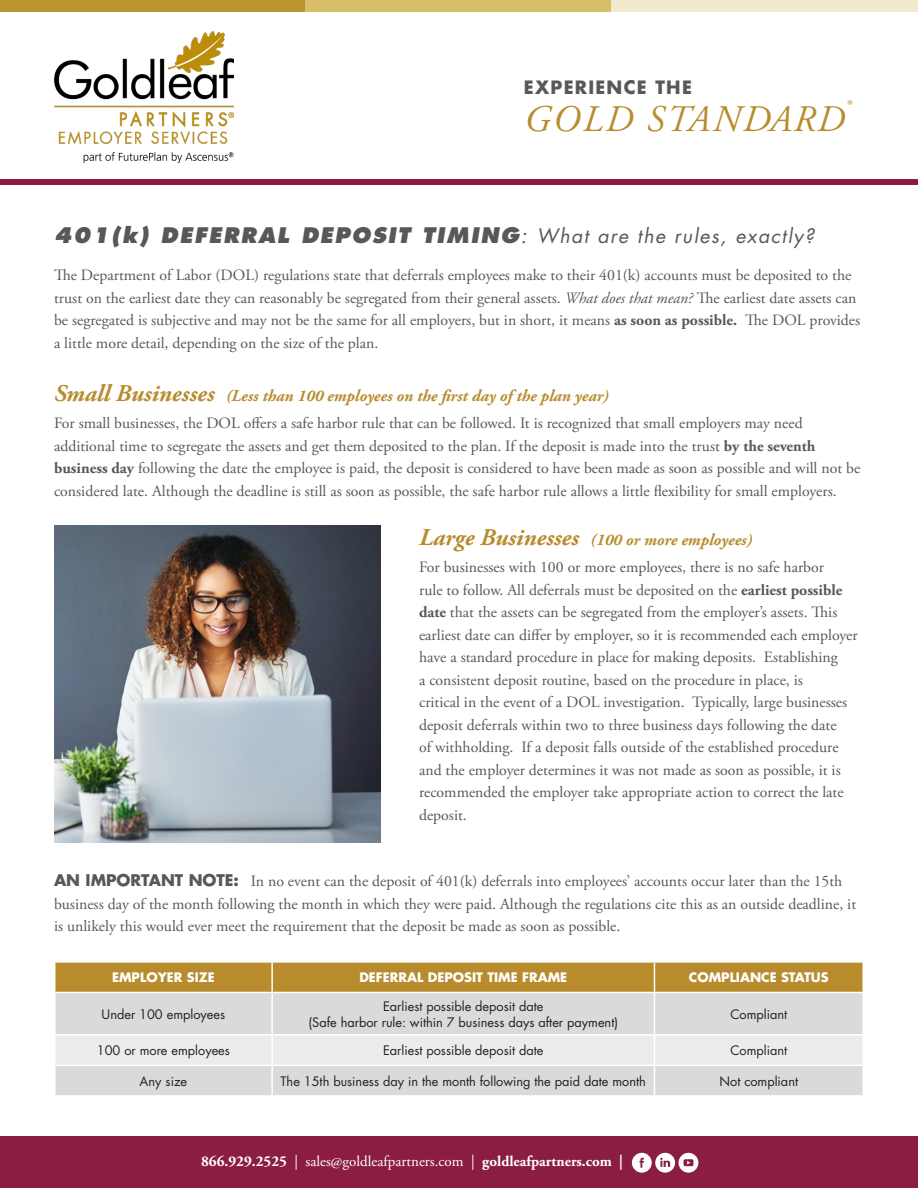
<style>
.page{position:relative;width:918px;height:1188px;background:#fff}
.page>*{position:absolute;margin:0;border:0;box-sizing:border-box;transform-origin:0 0}
.Body_Text{font:italic 37.5px "Adobe Garamond Pro";letter-spacing:.065em;color:#b88c2d}
.Gray_Subhead{font:italic 800 21px "Futura LT";letter-spacing:.075em;color:#57585a}
.Body_Text-2{font:700 18px "Futura";letter-spacing:.07em;color:#57585a}
.Body_Text-3{font:italic 17.55px "Adobe Garamond Pro";color:#b88c2d}
.t1{font:italic 700 16.5px "Adobe Garamond Pro";color:#b88c2d}
.Body_Text-4{font:15.75px/22.5px "Adobe Garamond Pro";color:#57585a}
.Body_Text_White{font:700 15px "Adobe Garamond Pro";color:#fff}
.t2{font:12.75px "Futura Std";color:#231f20}
.t3{font:700 12.75px "Futura Std";color:#fff}
.s1{font-family:"Futura Std";font-weight:400}
.s2{font-family:"Futura Std";font-weight:400;font-size:19.5px}
.s3{font-style:italic}
.s4{font-weight:700}
.s5{font-size:24px}
.s6{font-family:"Futura";font-weight:700}
.s7{font-weight:400}
</style>
<div class="page">
<div style="left:0;top:179px;width:918px;height:5px;background:#8b1d40"></div>
<div style="left:0;top:1137px;width:918px;height:51px;background:#8b1d40"></div>
<div style="left:0;top:0;width:306px;height:12px;background:#bb952e"></div>
<div style="left:306px;top:0;width:306px;height:12px;background:#d7be69"></div>
<div style="left:612px;top:0;width:306px;height:12px;background:#f1eace"></div>
<div style="left:632px;top:1153px;width:20px;height:20px;background:#fff;border-radius:50%"></div>
<svg style="left:639px;top:1158px;width:5px;height:10px"></svg>
<svg style="left:679px;top:1153px;width:19px;height:20px"></svg>
<svg style="left:684px;top:1159px;width:9px;height:7px"></svg>
<div style="left:655px;top:1153px;width:20px;height:20px;background:#fff;border-radius:50%"></div>
<svg style="left:660px;top:1158px;width:10px;height:9px"></svg>
<div style="left:56px;top:993px;width:806px;height:41px;background:#d9dadc"></div>
<svg style="left:55px;top:962px;width:808px;height:30px;background:#ba8f34"></svg>
<hr style="left:862px;top:963px;width:2px;height:29px;background:#fff">
<hr style="left:271px;top:993px;width:2px;height:41px;background:#fff">
<hr style="left:654px;top:993px;width:1px;height:41px;background:#fff">
<svg style="left:55px;top:1036px;width:807px;height:59px;background:#e3e3e5"></svg>
<img style="left:55px;top:526px;width:326px;height:316px">
<img style="left:54px;top:31px;width:180px;height:131px">
<p class="Body_Text-2" style="left:524px;top:76px;width:170px">EXPERIENCE THE</p>
<p class="Body_Text" style="left:524px;top:96px;width:322px">GOLD STANDARD</p>
<p class="Body_Text-3" style="left:845px;top:95px;width:7px">®</p>
<p class="Gray_Subhead" style="left:54px;top:222px;width:762px">401(k) DEFERRAL DEPOSIT TIMING<span class="s1">:</span> <span class="s2">What are the rules, exactly?</span></p>
<p class="Body_Text-4" style="left:54px;top:264px;width:808px">The Department of Labor (DOL) regulations state that deferrals employees make to their 401(k) accounts must be deposited to the trust on the earliest date they can reasonably be segregated from their general assets. <span class="s3">What does that mean?</span> The earliest date assets can be segregated is subjective and may not be the same for all employers, but in short, it means <span class="s4">as soon as possible.</span> The DOL provides a little more detail, depending on the size of the plan.</p>
<h3 class="t1" style="left:54px;top:387px;width:556px"><span class="s5">Small Businesses</span> (Less than 100 employees on the first day of the plan year)</h3>
<p class="Body_Text-4" style="left:54px;top:413px;width:808px">For small businesses, the DOL offers a safe harbor rule that can be followed. It is recognized that small employers may need additional time to segregate the assets and get them deposited to the plan. If the deposit is made into the trust <span class="s4">by the seventh business day</span> following the date the employee is paid, the deposit is considered to have been made as soon as possible and will not be considered late. Although the deadline is still as soon as possible, the safe harbor rule allows a little flexibility for small employers.</p>
<h3 class="t1" style="left:419px;top:531px;width:335px"><span class="s5">Large Businesses</span> (100 or more employees)</h3>
<p class="Body_Text-4" style="left:419px;top:557px;width:440px">For businesses with 100 or more employees, there is no safe harbor<br>rule to follow. All deferrals must be deposited on the <span class="s4">earliest possible date</span> that the assets can be segregated from the employer’s assets. This earliest date can differ by employer, so it is recommended each employer have a standard procedure in place for making deposits. Establishing<br>a consistent deposit routine, based on the procedure in place, is<br>critical in the event of a DOL investigation. Typically, large businesses deposit deferrals within two to three business days following the date<br>of withholding. If a deposit falls outside of the established procedure and the employer determines it was not made as soon as possible, it is recommended the employer take appropriate action to correct the late deposit.</p>
<p class="Body_Text-4" style="left:54px;top:871px;width:804px"><span class="s6">AN IMPORTANT NOTE:</span> In no event can the deposit of 401(k) deferrals into employees’ accounts occur later than the 15th business day of the month following the month in which they were paid. Although the regulations cite this as an outside deadline, it is unlikely this would ever meet the requirement that the deposit be made as soon as possible.</p>
<p class="t3" style="left:112px;top:969px;width:104px">EMPLOYER SIZE</p>
<p class="t3" style="left:359px;top:969px;width:209px">DEFERRAL DEPOSIT TIME FRAME</p>
<p class="t3" style="left:689px;top:969px;width:141px">COMPLIANCE STATUS</p>
<p class="t2" style="left:102px;top:1006px;width:125px">Under 100 employees</p>
<p class="t2" style="left:383px;top:998px;width:162px">Earliest possible deposit date</p>
<p class="t2" style="left:309px;top:1014px;width:311px">(Safe harbor rule: within 7 business days after payment)</p>
<p class="t2" style="left:730px;top:1006px;width:58px">Compliant</p>
<p class="t2" style="left:97px;top:1042px;width:135px">100 or more employees</p>
<p class="t2" style="left:383px;top:1042px;width:162px">Earliest possible deposit date</p>
<p class="t2" style="left:730px;top:1042px;width:58px">Compliant</p>
<p class="t2" style="left:140px;top:1073px;width:49px">Any size</p>
<p class="t2" style="left:281px;top:1073px;width:367px">The 15th business day in the month following the paid date month</p>
<p class="t2" style="left:720px;top:1073px;width:80px">Not compliant</p>
<p class="Body_Text_White" style="left:201px;top:1153px;width:423px">866.929.2525 <span class="s7">| sales@goldleafpartners.com |</span> goldleafpartners.com |</p>
</div>
